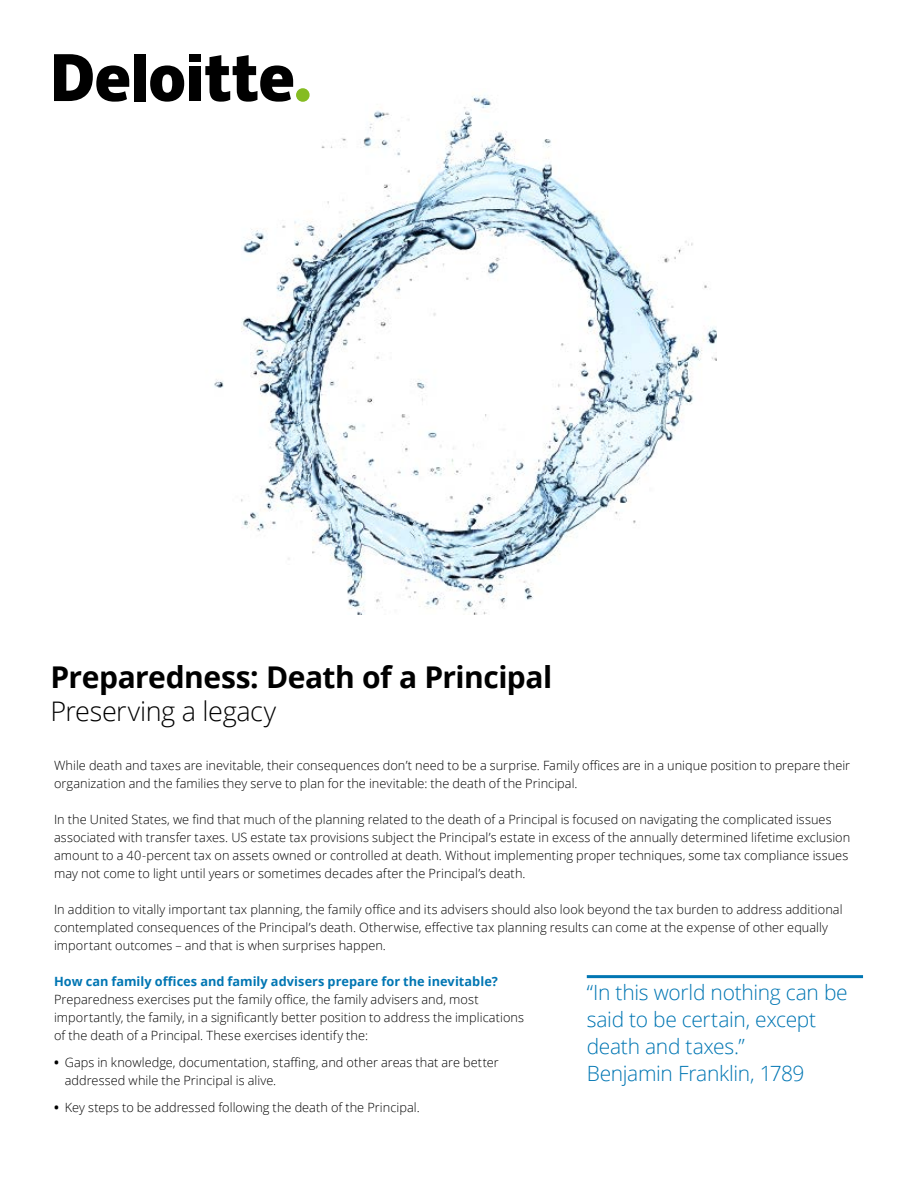
<style>
.page{position:relative;width:918px;height:1188px;background:#fff}
.page>*{position:absolute;margin:0;border:0;box-sizing:border-box;transform-origin:0 0}
.t1{font:700 30px "Open Sans";letter-spacing:-.015em;color:#000}
.t2{font:300 27px "Open Sans";letter-spacing:-.015em;color:#000}
.t3{font:300 21px/27px "Open Sans";letter-spacing:-.015em;color:#0076b3}
.t4{font:300 12.75px/18px "Open Sans";letter-spacing:.005em;color:#000}
.t5{font:700 12.75px "Open Sans";letter-spacing:.005em;color:#0076b3}
.s1{font-weight:700}
</style>
<div class="page">
<img style="left:214px;top:89px;width:503px;height:525px">
<div style="left:296px;top:88px;width:14px;height:14px;background:#85bc22;border-radius:50%"></div>
<div style="left:134px;top:54px;width:12px;height:47px;background:#000"></div>
<svg style="left:150px;top:65px;width:34px;height:37px"></svg>
<div style="left:189px;top:66px;width:12px;height:35px;background:#000"></div>
<div style="left:189px;top:54px;width:12px;height:8px;background:#000"></div>
<svg style="left:205px;top:55px;width:88px;height:47px"></svg>
<svg style="left:54px;top:54px;width:75px;height:48px"></svg>
<hr style="left:587px;top:975px;width:276px;height:3px;background:#0076b3">
<h1 class="t1" style="left:50px;top:656px;width:503px">Preparedness: Death of a Principal</h1>
<h2 class="t2" style="left:50px;top:693px;width:227px">Preserving a legacy</h2>
<p class="t4" style="left:54px;top:756px;width:798px">While death and taxes are inevitable, their consequences don’t need to be a surprise. Family offices are in a unique position to prepare their organization and the families they serve to plan for the inevitable: the death of the Principal.</p>
<p class="t4" style="left:54px;top:810px;width:798px">In the United States, we find that much of the planning related to the death of a Principal is focused on navigating the complicated issues associated with transfer taxes. US estate tax provisions subject the Principal’s estate in excess of the annually determined lifetime exclusion amount to a 40-percent tax on assets owned or controlled at death. Without implementing proper techniques, some tax compliance issues may not come to light until years or sometimes decades after the Principal’s death.</p>
<p class="t4" style="left:54px;top:900px;width:790px">In addition to vitally important tax planning, the family office and its advisers should also look beyond the tax burden to address additional contemplated consequences of the Principal’s death. Otherwise, effective tax planning results can come at the expense of other equally important outcomes – and that is when surprises happen.</p>
<p class="t5" style="left:54px;top:972px;width:445px">How can family offices and family advisers prepare for the inevitable?</p>
<p class="t4" style="left:54px;top:990px;width:471px">Preparedness exercises put the family office, the family advisers and, most importantly, the family, in a significantly better position to address the implications of the death of a Principal. These exercises identify the:</p>
<p class="t4" style="left:65px;top:1053px;width:436px;text-indent:-11px"><span class="s1">•</span> Gaps in knowledge, documentation, staffing, and other areas that are better addressed while the Principal is alive.</p>
<p class="t4" style="left:54px;top:1098px;width:367px"><span class="s1">•</span> Key steps to be addressed following the death of the Principal.</p>
<h3 class="t3" style="left:587px;top:979px;width:263px">“In this world nothing can be said to be certain, except death and taxes.”<br>Benjamin Franklin, 1789</h3>
</div>
